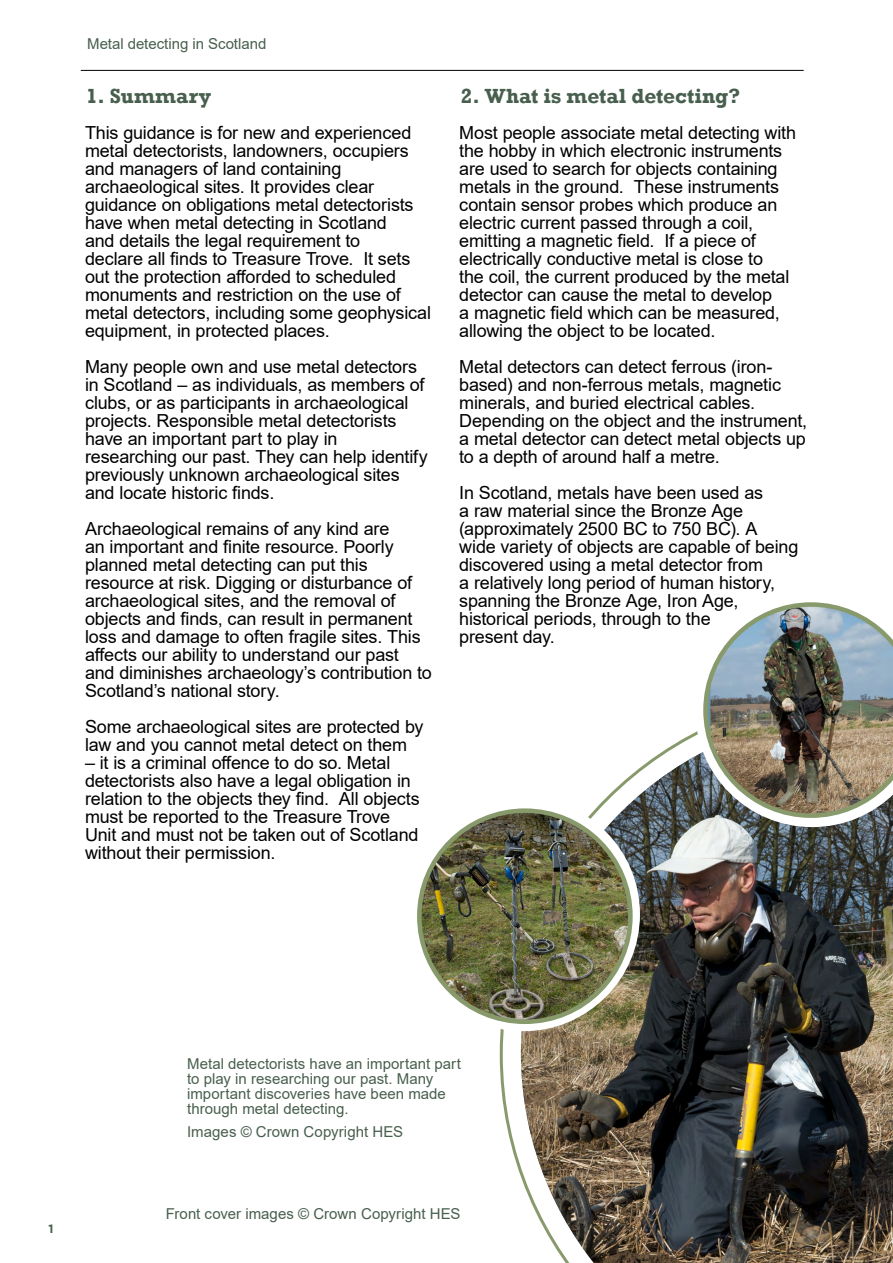
<style>
.page{position:relative;width:893px;height:1263px;background:#fff}
.page>*{position:absolute;margin:0;border:0;box-sizing:border-box;transform-origin:0 0}
.Heading_2{font:700 21px "Rockwell";color:#485f4e}
.body{font:18px/18px "Arial";letter-spacing:-.01em;color:#000}
.t1{font:15px/15px "Arial";color:#485f4e}
.t2{font:700 12px "Gotham";color:#485f4e}
</style>
<div class="page">
<hr style="left:81px;top:70px;width:723px;height:1px;background:#000">
<img style="left:500px;top:732px;width:393px;height:531px">
<svg style="left:695px;top:731px;width:198px;height:96px"></svg>
<img style="left:703px;top:602px;width:190px;height:216px">
<svg style="left:406px;top:797px;width:234px;height:234px"></svg>
<img style="left:419px;top:811px;width:211px;height:211px;border-radius:106px">
<p class="t1" style="left:87px;top:36px;width:181px">Metal detecting in Scotland</p>
<h2 class="Heading_2" style="left:86px;top:83px;width:127px">1. Summary</h2>
<p class="body" style="left:85px;top:124px;width:347px">This guidance is for new and experienced metal detectorists, landowners, occupiers and managers of land containing archaeological sites. It provides clear guidance on obligations metal detectorists have when metal detecting in Scotland<br>and details the legal requirement to<br>declare all finds to Treasure Trove. It sets out the protection afforded to scheduled monuments and restriction on the use of metal detectors, including some geophysical equipment, in protected places.</p>
<p class="body" style="left:85px;top:358px;width:344px">Many people own and use metal detectors in Scotland – as individuals, as members of clubs, or as participants in archaeological projects. Responsible metal detectorists have an important part to play in researching our past. They can help identify previously unknown archaeological sites and locate historic finds.</p>
<p class="body" style="left:85px;top:520px;width:348px">Archaeological remains of any kind are<br>an important and finite resource. Poorly planned metal detecting can put this resource at risk. Digging or disturbance of archaeological sites, and the removal of objects and finds, can result in permanent loss and damage to often fragile sites. This affects our ability to understand our past and diminishes archaeology’s contribution to Scotland’s national story.</p>
<p class="body" style="left:85px;top:718px;width:340px">Some archaeological sites are protected by law and you cannot metal detect on them</p>
<p class="body" style="left:85px;top:754px;width:336px">– it is a criminal offence to do so. Metal detectorists also have a legal obligation in relation to the objects they find. All objects must be reported to the Treasure Trove Unit and must not be taken out of Scotland without their permission.</p>
<h2 class="Heading_2" style="left:461px;top:83px;width:281px">2. What is metal detecting?</h2>
<p class="body" style="left:459px;top:124px;width:338px">Most people associate metal detecting with the hobby in which electronic instruments are used to search for objects containing metals in the ground. These instruments contain sensor probes which produce an electric current passed through a coil, emitting a magnetic field. If a piece of electrically conductive metal is close to<br>the coil, the current produced by the metal detector can cause the metal to develop<br>a magnetic field which can be measured, allowing the object to be located.</p>
<p class="body" style="left:459px;top:358px;width:349px">Metal detectors can detect ferrous (iron&shy;based) and non-ferrous metals, magnetic minerals, and buried electrical cables.<br>Depending on the object and the instrument, a metal detector can detect metal objects up to a depth of around half a metre.</p>
<p class="body" style="left:459px;top:484px;width:341px">In Scotland, metals have been used as<br>a raw material since the Bronze Age (approximately 2500 BC to 750 BC). A wide variety of objects are capable of being discovered using a metal detector from<br>a relatively long period of human history, spanning the Bronze Age, Iron Age, historical periods, through to the<br>present day.</p>
<p class="t2" style="left:49px;top:1220px;width:7px">1</p>
<p class="t1" style="left:187px;top:1056px;width:275px">Metal detectorists have an important part to play in researching our past. Many important discoveries have been made through metal detecting.</p>
<p class="t1" style="left:187px;top:1124px;width:218px">Images © Crown Copyright HES</p>
<p class="t1" style="left:166px;top:1206px;width:296px">Front cover images © Crown Copyright HES</p>
</div>
